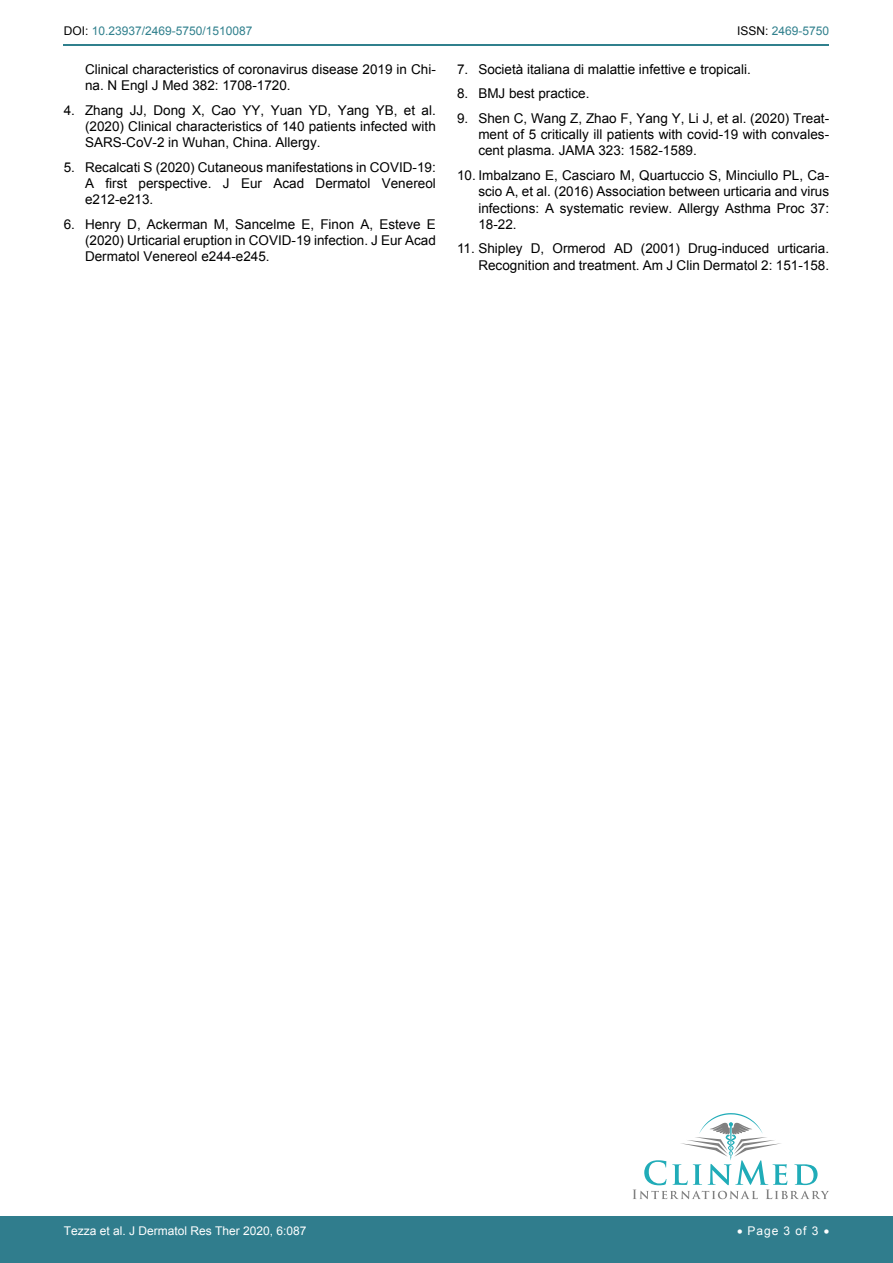
<style>
.page{position:relative;width:893px;height:1263px;background:#fff}
.page>*{position:absolute;margin:0;border:0;box-sizing:border-box;transform-origin:0 0}
.t1{font:13.5px/16.2px "Arial";color:#000;text-align:justify}
.t2{font:12px "Arial";color:#fff}
.t3{font:12px "Arial";color:#30808d}
.s1{color:#000}
</style>
<div class="page">
<hr style="left:64px;top:44px;width:765px;height:2px;background:#30808d">
<div style="left:0;top:1216px;width:893px;height:47px;background:#307d8d"></div>
<svg style="left:633px;top:1113px;width:196px;height:86px"></svg>
<p class="t3" style="left:64px;top:23px;width:190px"><span class="s1">DOI:</span> 10.23937/2469-5750/1510087</p>
<p class="t3" style="left:737px;top:23px;width:94px"><span class="s1">ISSN:</span> 2469-5750</p>
<p class="t1" style="left:85px;top:61px;width:352px">Clinical characteristics of coronavirus disease 2019 in Chi&shy;na. N Engl J Med 382: 1708-1720.</p>
<p class="t1" style="left:85px;top:102px;width:352px;text-indent:-21px">4. Zhang JJ, Dong X, Cao YY, Yuan YD, Yang YB, et al. (2020) Clinical characteristics of 140 patients infected with SARS-CoV-2 in Wuhan, China. Allergy.</p>
<p class="t1" style="left:85px;top:159px;width:352px;text-indent:-21px">5. Recalcati S (2020) Cutaneous manifestations in COVID-19:<br>A first perspective. J Eur Acad Dermatol Venereol e212-e213.</p>
<p class="t1" style="left:85px;top:216px;width:352px;text-indent:-21px">6. Henry D, Ackerman M, Sancelme E, Finon A, Esteve E (2020) Urticarial eruption in COVID-19 infection. J Eur Acad Dermatol Venereol e244-e245.</p>
<p class="t1" style="left:457px;top:61px;width:295px">7. Società italiana di malattie infettive e tropicali.</p>
<p class="t1" style="left:457px;top:86px;width:134px">8. BMJ best practice.</p>
<p class="t1" style="left:478px;top:110px;width:352px;text-indent:-21px">9. Shen C, Wang Z, Zhao F, Yang Y, Li J, et al. (2020) Treat&shy;ment of 5 critically ill patients with covid-19 with convales&shy;cent plasma. JAMA 323: 1582-1589.</p>
<p class="t1" style="left:478px;top:167px;width:352px;text-indent:-21px">10. Imbalzano E, Casciaro M, Quartuccio S, Minciullo PL, Ca&shy;scio A, et al. (2016) Association between urticaria and virus infections: A systematic review. Allergy Asthma Proc 37:<br>18-22.</p>
<p class="t1" style="left:457px;top:241px;width:374px;text-align:right">11. Shipley D, Ormerod AD (2001) Drug-induced urticaria.<br>Recognition and treatment. Am J Clin Dermatol 2: 151-158.</p>
<p class="t2" style="left:64px;top:1223px;width:244px">Tezza et al. J Dermatol Res Ther 2020, 6:087</p>
<p class="t2" style="left:737px;top:1223px;width:94px">• Page 3 of 3 •</p>
</div>
